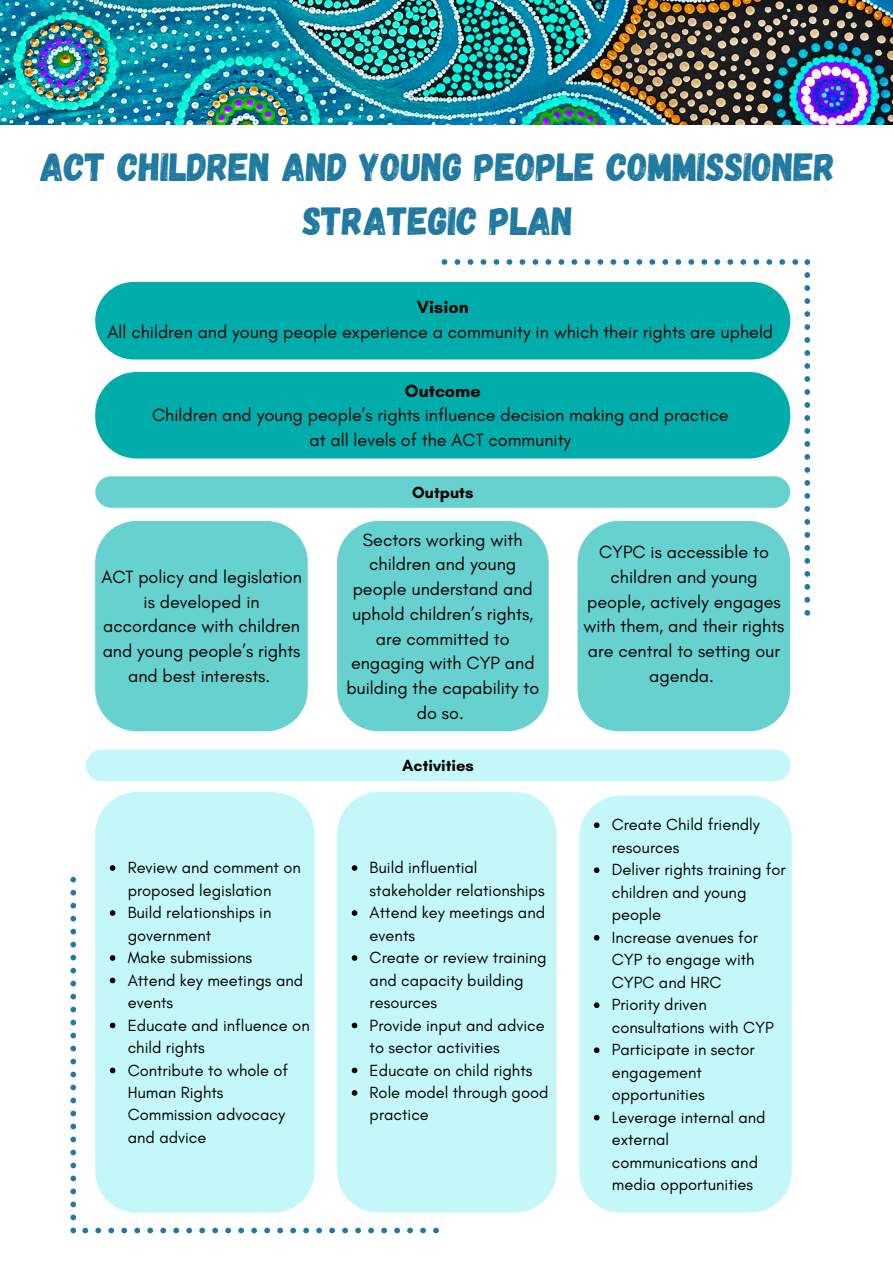
<style>
.page{position:relative;width:893px;height:1264px;background:#fff}
.page>*{position:absolute;margin:0;border:0;box-sizing:border-box;transform-origin:0 0}
.t1{font:39.3px/54px "Gagalin";color:#1f79a0;text-align:center}
.t2{font:18px/24.8px "Glacial Indifference";color:#000;text-align:center}
.t3{font:700 18px "Glacial Indifference";color:#000}
.t4{font:16.5px/22.5px "Glacial Indifference";color:#000}
.t5{font:700 16.5px "Glacial Indifference";color:#000}
</style>
<div class="page">
<div style="left:95px;top:282px;width:695px;height:77px;background:#00adab;border-radius:39px"></div>
<div style="left:95px;top:372px;width:695px;height:86px;background:#00adab"></div>
<div style="left:95px;top:521px;width:213px;height:210px;background:#67d1d0"></div>
<div style="left:337px;top:521px;width:211px;height:210px;background:#67d1d0"></div>
<div style="left:577px;top:521px;width:213px;height:210px;background:#67d1d0"></div>
<div style="left:95px;top:792px;width:219px;height:420px;background:#c4f8f8"></div>
<svg style="left:110px;top:865px;width:5px;height:5px"></svg>
<svg style="left:110px;top:910px;width:5px;height:5px"></svg>
<svg style="left:110px;top:955px;width:5px;height:5px"></svg>
<svg style="left:110px;top:977px;width:5px;height:6px"></svg>
<svg style="left:110px;top:1022px;width:5px;height:6px"></svg>
<svg style="left:110px;top:1067px;width:5px;height:6px"></svg>
<div style="left:579px;top:795px;width:212px;height:417px;background:#c4f8f8"></div>
<svg style="left:594px;top:822px;width:5px;height:6px"></svg>
<svg style="left:594px;top:867px;width:5px;height:6px"></svg>
<svg style="left:594px;top:934px;width:5px;height:6px"></svg>
<svg style="left:594px;top:1002px;width:5px;height:6px"></svg>
<svg style="left:594px;top:1047px;width:5px;height:5px"></svg>
<svg style="left:594px;top:1114px;width:5px;height:6px"></svg>
<div style="left:337px;top:792px;width:219px;height:420px;background:#c4f8f8"></div>
<svg style="left:352px;top:865px;width:5px;height:5px"></svg>
<svg style="left:352px;top:910px;width:5px;height:5px"></svg>
<svg style="left:352px;top:955px;width:5px;height:5px"></svg>
<svg style="left:352px;top:1022px;width:5px;height:6px"></svg>
<svg style="left:352px;top:1067px;width:5px;height:6px"></svg>
<svg style="left:352px;top:1090px;width:5px;height:5px"></svg>
<svg style="left:95px;top:476px;width:695px;height:32px;background:#6bd2d1"></svg>
<div style="left:86px;top:749px;width:704px;height:32px;background:#c4f8f8"></div>
<svg style="left:441px;top:259px;width:6px;height:6px"></svg>
<svg style="left:454px;top:259px;width:6px;height:6px"></svg>
<svg style="left:467px;top:259px;width:6px;height:6px"></svg>
<svg style="left:480px;top:259px;width:6px;height:6px"></svg>
<svg style="left:493px;top:259px;width:6px;height:6px"></svg>
<svg style="left:506px;top:259px;width:6px;height:6px"></svg>
<svg style="left:519px;top:259px;width:6px;height:6px"></svg>
<svg style="left:532px;top:259px;width:6px;height:6px"></svg>
<svg style="left:545px;top:259px;width:6px;height:6px"></svg>
<svg style="left:558px;top:259px;width:6px;height:6px"></svg>
<svg style="left:571px;top:259px;width:6px;height:6px"></svg>
<svg style="left:584px;top:259px;width:6px;height:6px"></svg>
<svg style="left:597px;top:259px;width:6px;height:6px"></svg>
<svg style="left:610px;top:259px;width:6px;height:6px"></svg>
<svg style="left:623px;top:259px;width:6px;height:6px"></svg>
<svg style="left:636px;top:259px;width:6px;height:6px"></svg>
<svg style="left:649px;top:259px;width:6px;height:6px"></svg>
<svg style="left:662px;top:259px;width:6px;height:6px"></svg>
<svg style="left:675px;top:259px;width:6px;height:6px"></svg>
<svg style="left:688px;top:259px;width:6px;height:6px"></svg>
<svg style="left:701px;top:259px;width:6px;height:6px"></svg>
<svg style="left:714px;top:259px;width:6px;height:6px"></svg>
<svg style="left:727px;top:259px;width:6px;height:6px"></svg>
<svg style="left:740px;top:259px;width:6px;height:6px"></svg>
<svg style="left:753px;top:259px;width:6px;height:6px"></svg>
<svg style="left:766px;top:259px;width:6px;height:6px"></svg>
<svg style="left:779px;top:259px;width:6px;height:6px"></svg>
<svg style="left:792px;top:259px;width:6px;height:6px"></svg>
<svg style="left:804px;top:259px;width:6px;height:6px"></svg>
<svg style="left:804px;top:272px;width:6px;height:6px"></svg>
<svg style="left:804px;top:285px;width:6px;height:6px"></svg>
<svg style="left:804px;top:298px;width:6px;height:6px"></svg>
<svg style="left:804px;top:311px;width:6px;height:6px"></svg>
<svg style="left:804px;top:324px;width:6px;height:6px"></svg>
<svg style="left:804px;top:337px;width:6px;height:6px"></svg>
<svg style="left:804px;top:350px;width:6px;height:6px"></svg>
<svg style="left:804px;top:363px;width:6px;height:6px"></svg>
<svg style="left:804px;top:376px;width:6px;height:6px"></svg>
<svg style="left:804px;top:389px;width:6px;height:6px"></svg>
<svg style="left:804px;top:402px;width:6px;height:6px"></svg>
<svg style="left:804px;top:415px;width:6px;height:6px"></svg>
<svg style="left:804px;top:428px;width:6px;height:6px"></svg>
<svg style="left:804px;top:441px;width:6px;height:6px"></svg>
<svg style="left:804px;top:454px;width:6px;height:6px"></svg>
<svg style="left:804px;top:467px;width:6px;height:6px"></svg>
<svg style="left:804px;top:480px;width:6px;height:6px"></svg>
<svg style="left:804px;top:493px;width:6px;height:6px"></svg>
<svg style="left:804px;top:506px;width:6px;height:6px"></svg>
<svg style="left:804px;top:519px;width:6px;height:6px"></svg>
<svg style="left:804px;top:532px;width:6px;height:5px"></svg>
<svg style="left:804px;top:545px;width:6px;height:5px"></svg>
<svg style="left:804px;top:558px;width:6px;height:5px"></svg>
<svg style="left:804px;top:571px;width:6px;height:5px"></svg>
<svg style="left:804px;top:584px;width:6px;height:5px"></svg>
<svg style="left:804px;top:597px;width:6px;height:5px"></svg>
<svg style="left:804px;top:610px;width:6px;height:5px"></svg>
<svg style="left:433px;top:1227px;width:6px;height:6px"></svg>
<svg style="left:420px;top:1227px;width:6px;height:6px"></svg>
<svg style="left:407px;top:1227px;width:6px;height:6px"></svg>
<svg style="left:394px;top:1227px;width:6px;height:6px"></svg>
<svg style="left:381px;top:1227px;width:6px;height:6px"></svg>
<svg style="left:368px;top:1227px;width:6px;height:6px"></svg>
<svg style="left:355px;top:1227px;width:6px;height:6px"></svg>
<svg style="left:342px;top:1227px;width:6px;height:6px"></svg>
<svg style="left:329px;top:1227px;width:6px;height:6px"></svg>
<svg style="left:316px;top:1227px;width:6px;height:6px"></svg>
<svg style="left:303px;top:1227px;width:6px;height:6px"></svg>
<svg style="left:290px;top:1227px;width:6px;height:6px"></svg>
<svg style="left:277px;top:1227px;width:6px;height:6px"></svg>
<svg style="left:264px;top:1227px;width:6px;height:6px"></svg>
<svg style="left:251px;top:1227px;width:6px;height:6px"></svg>
<svg style="left:238px;top:1227px;width:6px;height:6px"></svg>
<svg style="left:225px;top:1227px;width:6px;height:6px"></svg>
<svg style="left:212px;top:1227px;width:6px;height:6px"></svg>
<svg style="left:199px;top:1227px;width:6px;height:6px"></svg>
<svg style="left:186px;top:1227px;width:6px;height:6px"></svg>
<svg style="left:173px;top:1227px;width:6px;height:6px"></svg>
<svg style="left:160px;top:1227px;width:6px;height:6px"></svg>
<svg style="left:147px;top:1227px;width:6px;height:6px"></svg>
<svg style="left:134px;top:1227px;width:6px;height:6px"></svg>
<svg style="left:121px;top:1227px;width:6px;height:6px"></svg>
<svg style="left:108px;top:1227px;width:6px;height:6px"></svg>
<svg style="left:95px;top:1227px;width:6px;height:6px"></svg>
<svg style="left:82px;top:1227px;width:6px;height:6px"></svg>
<svg style="left:70px;top:1227px;width:6px;height:6px"></svg>
<svg style="left:70px;top:1214px;width:6px;height:6px"></svg>
<svg style="left:70px;top:1201px;width:6px;height:6px"></svg>
<svg style="left:70px;top:1188px;width:6px;height:6px"></svg>
<svg style="left:70px;top:1175px;width:6px;height:6px"></svg>
<svg style="left:70px;top:1162px;width:6px;height:6px"></svg>
<svg style="left:70px;top:1149px;width:6px;height:6px"></svg>
<svg style="left:70px;top:1136px;width:6px;height:6px"></svg>
<svg style="left:70px;top:1123px;width:6px;height:6px"></svg>
<svg style="left:70px;top:1110px;width:6px;height:6px"></svg>
<svg style="left:70px;top:1097px;width:6px;height:6px"></svg>
<svg style="left:70px;top:1084px;width:6px;height:6px"></svg>
<svg style="left:70px;top:1071px;width:6px;height:6px"></svg>
<svg style="left:70px;top:1058px;width:6px;height:6px"></svg>
<svg style="left:70px;top:1045px;width:6px;height:6px"></svg>
<svg style="left:70px;top:1032px;width:6px;height:6px"></svg>
<svg style="left:70px;top:1019px;width:6px;height:6px"></svg>
<svg style="left:70px;top:1006px;width:6px;height:6px"></svg>
<svg style="left:70px;top:993px;width:6px;height:6px"></svg>
<svg style="left:70px;top:980px;width:6px;height:6px"></svg>
<svg style="left:70px;top:967px;width:6px;height:6px"></svg>
<svg style="left:70px;top:954px;width:6px;height:6px"></svg>
<svg style="left:70px;top:941px;width:6px;height:6px"></svg>
<svg style="left:70px;top:928px;width:6px;height:6px"></svg>
<svg style="left:70px;top:915px;width:6px;height:6px"></svg>
<svg style="left:70px;top:902px;width:6px;height:6px"></svg>
<svg style="left:70px;top:889px;width:6px;height:6px"></svg>
<svg style="left:70px;top:876px;width:6px;height:6px"></svg>
<img style="left:0;top:0;width:892px;height:125px">
<h1 class="t1" style="left:40px;top:138px;width:796px">ACT CHILDREN AND YOUNG PEOPLE COMMISSIONER<br>STRATEGIC PLAN</h1>
<p class="t3" style="left:417px;top:296px;width:53px">Vision</p>
<p class="t2" style="left:107px;top:319px;width:667px">All children and young people experience a community in which their rights are upheld</p>
<p class="t3" style="left:405px;top:379px;width:77px">Outcome</p>
<p class="t2" style="left:152px;top:403px;width:578px">Children and young people’s rights influence decision making and practice at all levels of the ACT community</p>
<p class="t2" style="left:101px;top:564px;width:202px">ACT policy and legislation is developed in accordance with children and young people’s rights and best interests.</p>
<p class="t4" style="left:128px;top:856px;width:183px">Review and comment on proposed legislation<br>Build relationships in government<br>Make submissions<br>Attend key meetings and events<br>Educate and influence on child rights<br>Contribute to whole of<br>Human Rights<br>Commission advocacy and advice</p>
<p class="t5" style="left:412px;top:482px;width:63px">Outputs</p>
<p class="t2" style="left:346px;top:527px;width:194px">Sectors working with children and young people understand and uphold children’s rights, are committed to engaging with CYP and building the capability to do so.</p>
<p class="t5" style="left:402px;top:755px;width:73px">Activities</p>
<p class="t4" style="left:369px;top:856px;width:180px">Build influential stakeholder relationships<br>Attend key meetings and events<br>Create or review training and capacity building resources<br>Provide input and advice to sector activities<br>Educate on child rights<br>Role model through good practice</p>
<p class="t2" style="left:583px;top:539px;width:203px">CYPC is accessible to children and young people, actively engages with them, and their rights are central to setting our agenda.</p>
<p class="t4" style="left:611px;top:813px;width:175px">Create Child friendly resources<br>Deliver rights training for children and young people<br>Increase avenues for<br>CYP to engage with<br>CYPC and HRC<br>Priority driven consultations with CYP<br>Participate in sector engagement opportunities<br>Leverage internal and external communications and media opportunities</p>
</div>
